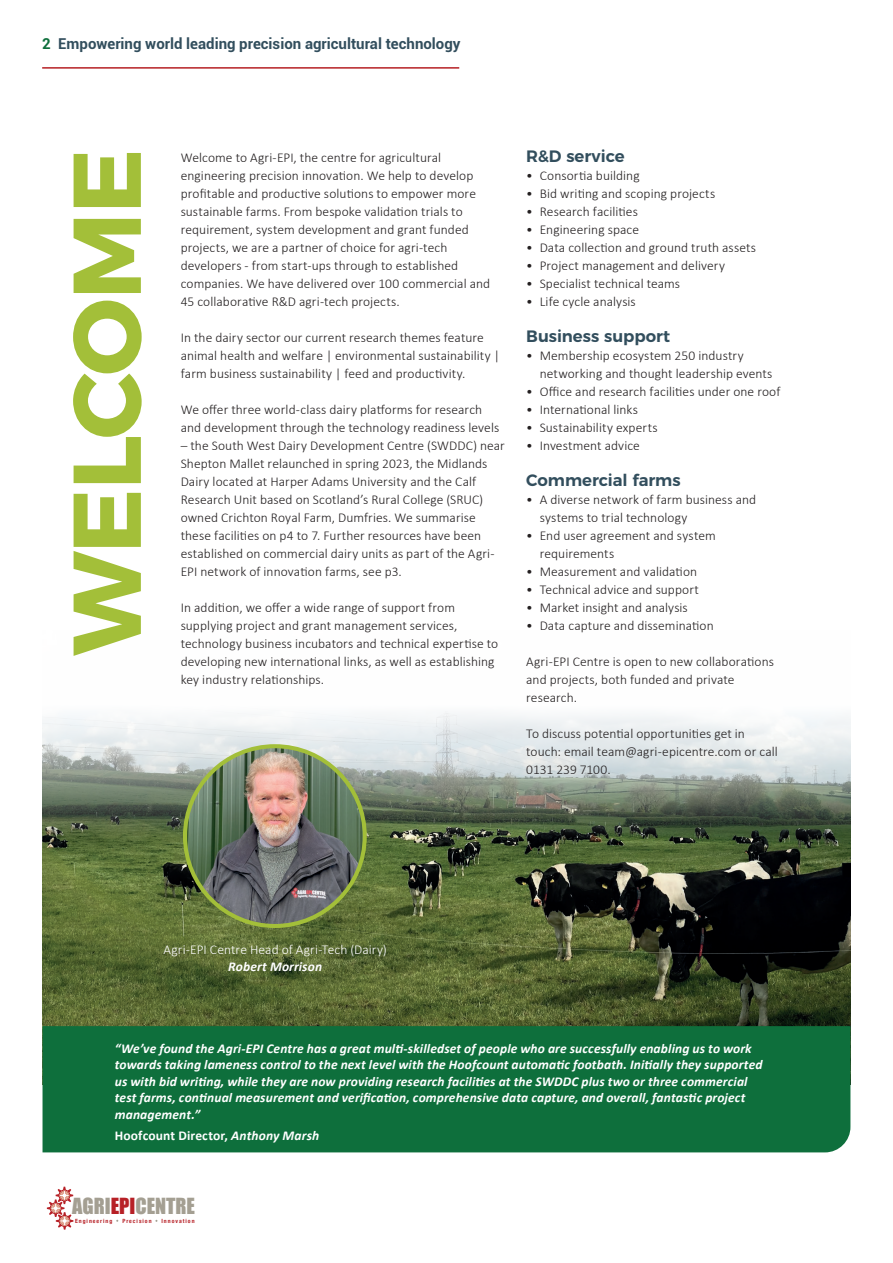
<style>
.page{position:relative;width:893px;height:1263px;background:#fff}
.page>*{position:absolute;margin:0;border:0;box-sizing:border-box;transform-origin:0 0}
.t1{font:700 96px "Montserrat";letter-spacing:-.02em;color:#a3bf39}
.t2{font:20.4px "Impact";color:#a49f92}
.t3{font:600 16.5px "Montserrat";letter-spacing:-.005em;color:#324e5d}
.t4{font:700 15px "Roboto";color:#324e5d}
.t5{font:300 13.5px/18px "Calibri";letter-spacing:.005em;color:#231f20}
.t6{font:italic 700 13.5px/16.5px "Calibri";letter-spacing:.01em;color:#fff}
.t7{font:300 13.5px "Calibri";letter-spacing:.005em;color:#fff}
.t8{font:700 13.5px "Calibri";letter-spacing:.01em;color:#fff}
.t9{font:700 condensed 5.7px "Helvetica Neue";letter-spacing:.175em;color:#b72026}
.s1{color:#0e6f3c}
.s2{font-style:italic}
.s3{color:#b72026}
</style>
<div class="page">
<hr style="left:42px;top:67px;width:417px;height:2px;background:#b62024">
<svg style="left:47px;top:1187px;width:26px;height:42px"></svg>
<img style="left:43px;top:711px;width:807px;height:315px">
<div style="left:43px;top:1026px;width:807px;height:126px;background:#0e6f3c"></div>
<img style="left:185px;top:746px;width:180px;height:180px;border-radius:90px">
<div style="left:183px;top:744px;width:184px;height:184px;border:4px solid #a3bf39;border-radius:50%"></div>
<p class="t4" style="left:42px;top:33px;width:420px"><span class="s1">2</span> Empowering world leading precision agricultural technology</p>
<p class="t1" style="left:28px;top:656px;width:508px;rotate:-90deg">WELCOME</p>
<p class="t5" style="left:181px;top:148px;width:311px">Welcome to Agri-EPI, the centre for agricultural engineering precision innovation. We help to develop profitable and productive solutions to empower more sustainable farms. From bespoke validation trials to requirement, system development and grant funded projects, we are a partner of choice for agri-tech developers - from start-ups through to established companies. We have delivered over 100 commercial and 45 collaborative R&amp;D agri-tech projects.</p>
<p class="t5" style="left:181px;top:328px;width:321px">In the dairy sector our current research themes feature animal health and welfare | environmental sustainability | farm business sustainability | feed and productivity.</p>
<p class="t5" style="left:181px;top:400px;width:320px">We offer three world-class dairy platforms for research and development through the technology readiness levels</p>
<p class="t5" style="left:181px;top:436px;width:326px">– the South West Dairy Development Centre (SWDDC) near Shepton Mallet relaunched in spring 2023, the Midlands Dairy located at Harper Adams University and the Calf Research Unit based on Scotland’s Rural College (SRUC) owned Crichton Royal Farm, Dumfries. We summarise these facilities on p4 to 7. Further resources have been established on commercial dairy units as part of the Agri-EPI network of innovation farms, see p3.</p>
<p class="t5" style="left:181px;top:598px;width:319px">In addition, we offer a wide range of support from supplying project and grant management services, technology business incubators and technical expertise to developing new international links, as well as establishing</p>
<p class="t5" style="left:181px;top:670px;width:145px">key industry relationships.</p>
<p class="t3" style="left:526px;top:143px;width:100px">R&amp;D service</p>
<p class="t5" style="left:526px;top:166px;width:115px">• Consortia building</p>
<p class="t5" style="left:526px;top:184px;width:191px">• Bid writing and scoping projects</p>
<p class="t5" style="left:526px;top:202px;width:113px">• Research facilities</p>
<p class="t5" style="left:526px;top:220px;width:114px">• Engineering space</p>
<p class="t5" style="left:526px;top:238px;width:231px">• Data collection and ground truth assets</p>
<p class="t5" style="left:526px;top:256px;width:200px">• Project management and delivery</p>
<p class="t5" style="left:526px;top:274px;width:155px">• Specialist technical teams</p>
<p class="t5" style="left:526px;top:292px;width:111px">• Life cycle analysis</p>
<p class="t3" style="left:526px;top:323px;width:146px">Business support</p>
<p class="t5" style="left:540px;top:346px;width:234px;text-indent:-14px">• Membership ecosystem 250 industry networking and thought leadership events</p>
<p class="t5" style="left:526px;top:382px;width:256px">• Office and research facilities under one roof</p>
<p class="t5" style="left:526px;top:400px;width:113px">• International links</p>
<p class="t5" style="left:526px;top:418px;width:133px">• Sustainability experts</p>
<p class="t5" style="left:526px;top:436px;width:115px">• Investment advice</p>
<p class="t3" style="left:526px;top:467px;width:156px">Commercial farms</p>
<p class="t5" style="left:540px;top:490px;width:218px;text-indent:-14px">• A diverse network of farm business and systems to trial technology</p>
<p class="t5" style="left:540px;top:526px;width:178px;text-indent:-14px">• End user agreement and system requirements</p>
<p class="t5" style="left:526px;top:562px;width:172px">• Measurement and validation</p>
<p class="t5" style="left:526px;top:580px;width:174px">• Technical advice and support</p>
<p class="t5" style="left:526px;top:598px;width:163px">• Market insight and analysis</p>
<p class="t5" style="left:526px;top:616px;width:189px">• Data capture and dissemination</p>
<p class="t5" style="left:526px;top:652px;width:249px">Agri-EPI Centre is open to new collaborations and projects, both funded and private research.</p>
<p class="t5" style="left:526px;top:724px;width:253px">To discuss potential opportunities get in touch: email team@agri-epicentre.com or call<br>0131 239 7100.</p>
<p class="t7" style="left:163px;top:941px;width:225px">Agri-EPI Centre Head of Agri-Tech (Dairy)</p>
<p class="t6" style="left:228px;top:958px;width:95px">Robert Morrison</p>
<p class="t6" style="left:115px;top:1040px;width:649px">“We’ve found the Agri-EPI Centre has a great multi-skilledset of people who are successfully enabling us to work towards taking lameness control to the next level with the Hoofcount automatic footbath. Initially they supported us with bid writing, while they are now providing research facilities at the SWDDC plus two or three commercial test farms, continual measurement and verification, comprehensive data capture, and overall, fantastic project management.”</p>
<p class="t8" style="left:115px;top:1127px;width:206px">Hoofcount Director, <span class="s2">Anthony Marsh</span></p>
<h2 class="t2" style="left:72px;top:1190px;width:124px">AGRI<span class="s3">EPI</span>CENTRE</h2>
<p class="t9" style="left:75px;top:1216px;width:39px">Engineering</p>
<p class="t9" style="left:122px;top:1216px;width:31px">Precision</p>
<p class="t9" style="left:161px;top:1216px;width:35px">Innovation</p>
</div>
